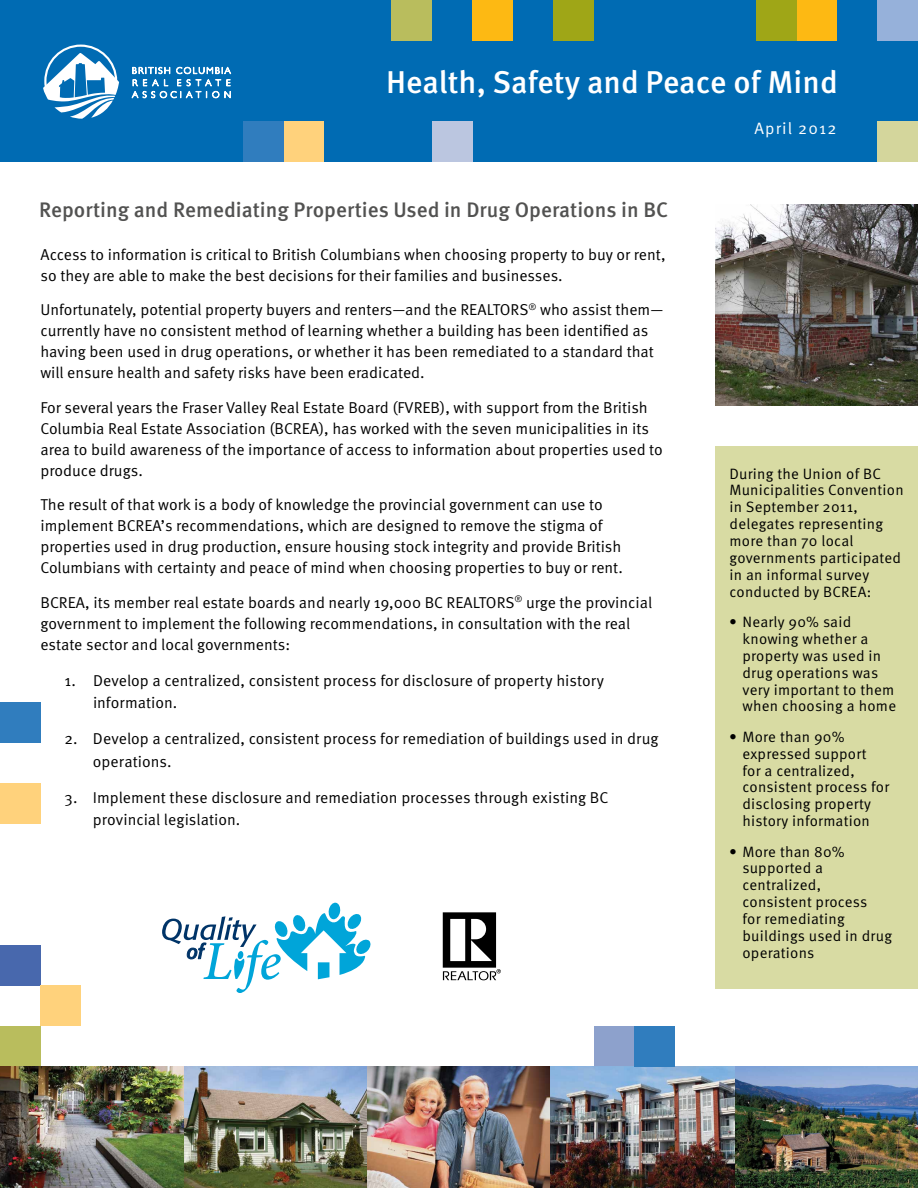
<style>
.page{position:relative;width:918px;height:1188px;background:#fff}
.page>*{position:absolute;margin:0;border:0;box-sizing:border-box;transform-origin:0 0}
.t1{font:500 31.5px "Meta OT";color:#fff}
.t2{font:500 21px "Meta OT";color:#525251}
.t3{font:16.5px "Meta OT Norm";letter-spacing:.07em;color:#fff}
.t4{font:15.75px/21px "Meta OT Norm";color:#000}
.t5{font:15px/16.8px "Meta OT Norm";letter-spacing:.015em;color:#000}
</style>
<div class="page">
<div style="left:716px;top:447px;width:202px;height:542px;background:#d8dba3"></div>
<img style="left:716px;top:204px;width:202px;height:202px">
<div style="left:0;top:0;width:918px;height:162px;background:#006bb3"></div>
<div style="left:284px;top:122px;width:40px;height:40px;background:#ffd27c"></div>
<div style="left:432px;top:122px;width:40px;height:40px;background:#bbc6e0"></div>
<div style="left:878px;top:122px;width:40px;height:40px;background:#d4d69c"></div>
<div style="left:243px;top:122px;width:41px;height:40px;background:#307dbe"></div>
<div style="left:878px;top:0;width:40px;height:40px;background:#96b1da"></div>
<div style="left:392px;top:0;width:40px;height:40px;background:#b9bd5d"></div>
<div style="left:472px;top:0;width:41px;height:40px;background:#fdb913"></div>
<div style="left:796px;top:0;width:41px;height:40px;background:#fdb913"></div>
<div style="left:756px;top:0;width:40px;height:40px;background:#9fa617"></div>
<div style="left:554px;top:0;width:40px;height:40px;background:#9fa617"></div>
<svg style="left:132px;top:67px;width:99px;height:31px"></svg>
<svg style="left:43px;top:45px;width:76px;height:74px"></svg>
<img style="left:0;top:1066px;width:918px;height:122px">
<div style="left:0;top:783px;width:40px;height:41px;background:#ffd27c"></div>
<div style="left:0;top:945px;width:40px;height:41px;background:#4868ad"></div>
<div style="left:0;top:1026px;width:40px;height:40px;background:#b9bd5d"></div>
<div style="left:0;top:702px;width:40px;height:40px;background:#307dbe"></div>
<div style="left:594px;top:1026px;width:40px;height:40px;background:#8da1cc"></div>
<svg style="left:443px;top:912px;width:58px;height:68px"></svg>
<div style="left:40px;top:986px;width:41px;height:40px;background:#ffd27c"></div>
<svg style="left:162px;top:903px;width:208px;height:90px"></svg>
<div style="left:634px;top:1026px;width:41px;height:40px;background:#307dbe"></div>
<h1 class="t1" style="left:386px;top:64px;width:453px">Health, Safety and Peace of Mind</h1>
<p class="t3" style="left:755px;top:119px;width:84px">April 2012</p>
<h2 class="t2" style="left:39px;top:198px;width:631px">Reporting and Remediating Properties Used in Drug Operations in BC</h2>
<p class="t4" style="left:40px;top:244px;width:627px">Access to information is critical to British Columbians when choosing property to buy or rent, so they are able to make the best decisions for their families and businesses.</p>
<p class="t4" style="left:40px;top:300px;width:624px">Unfortunately, potential property buyers and renters—and the REALTORS<sup>®</sup> who assist them— currently have no consistent method of learning whether a building has been identified as having been used in drug operations, or whether it has been remediated to a standard that will ensure health and safety risks have been eradicated.</p>
<p class="t4" style="left:41px;top:397px;width:624px">For several years the Fraser Valley Real Estate Board (FVREB), with support from the British Columbia Real Estate Association (BCREA), has worked with the seven municipalities in its area to build awareness of the importance of access to information about properties used to produce drugs.</p>
<p class="t4" style="left:41px;top:495px;width:584px">The result of that work is a body of knowledge the provincial government can use to implement BCREA’s recommendations, which are designed to remove the stigma of properties used in drug production, ensure housing stock integrity and provide British Columbians with certainty and peace of mind when choosing properties to buy or rent.</p>
<p class="t4" style="left:41px;top:592px;width:613px">BCREA, its member real estate boards and nearly 19,000 BC REALTORS<sup>®</sup> urge the provincial government to implement the following recommendations, in consultation with the real estate sector and local governments:</p>
<p class="t4" style="left:93px;top:669px;width:513px;line-height:22.5px;text-indent:-29px">1. Develop a centralized, consistent process for disclosure of property history information.</p>
<p class="t4" style="left:93px;top:728px;width:567px;line-height:22.5px;text-indent:-28px">2. Develop a centralized, consistent process for remediation of buildings used in drug operations.</p>
<p class="t4" style="left:93px;top:786px;width:517px;line-height:22.5px;text-indent:-29px">3. Implement these disclosure and remediation processes through existing BC provincial legislation.</p>
<p class="t5" style="left:730px;top:465px;width:176px">During the Union of BC<br>Municipalities Convention in September 2011, delegates representing more than 70 local governments participated in an informal survey conducted by BCREA:</p>
<p class="t5" style="left:742px;top:614px;width:155px;text-indent:-14px">• Nearly 90% said knowing whether a property was used in drug operations was very important to them when choosing a home</p>
<p class="t5" style="left:742px;top:729px;width:148px;text-indent:-14px">• More than 90% expressed support<br>for a centralized, consistent process for disclosing property history information</p>
<p class="t5" style="left:742px;top:843px;width:151px;text-indent:-14px">• More than 80% supported a centralized, consistent process<br>for remediating buildings used in drug operations</p>
</div>
